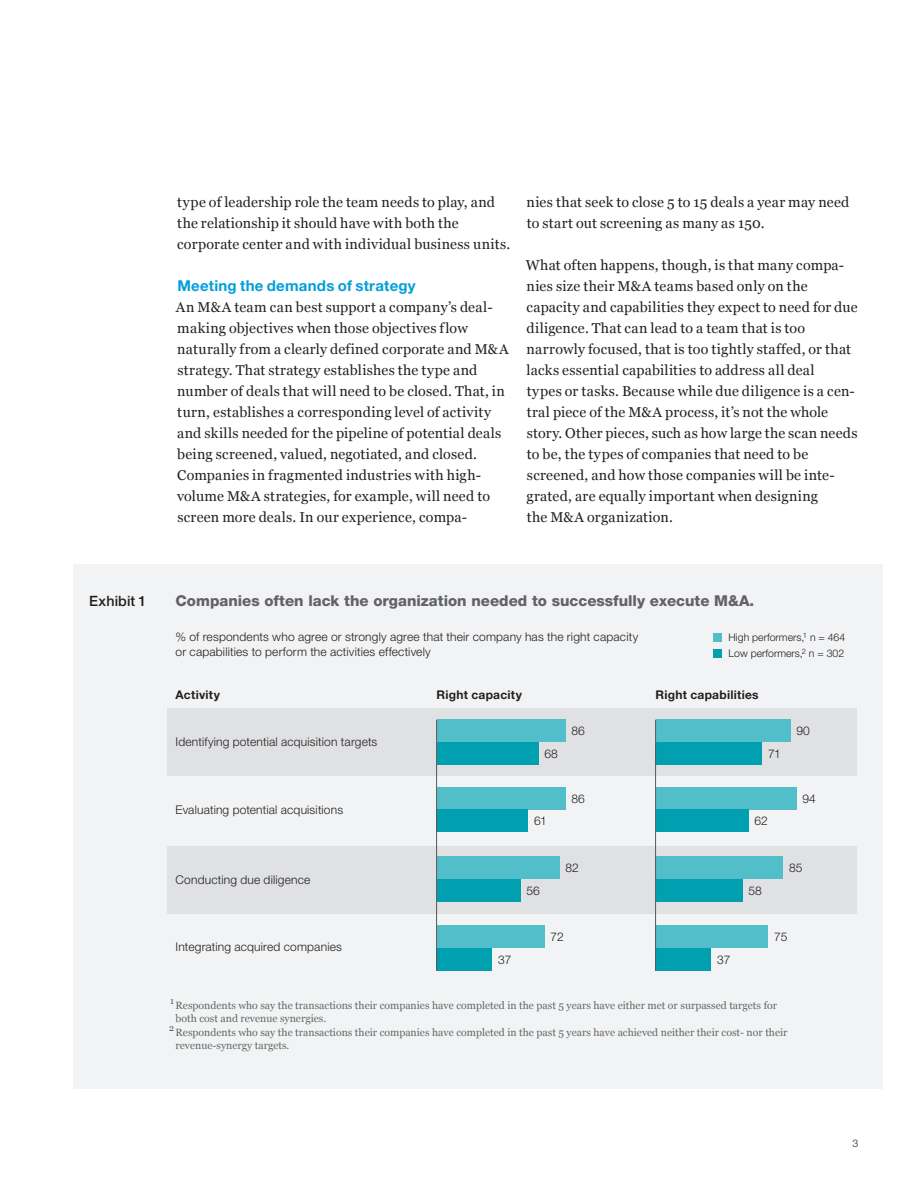
<style>
.page{position:relative;width:918px;height:1188px;background:#fff}
.page>*{position:absolute;margin:0;border:0;box-sizing:border-box;transform-origin:0 0}
.t1{font:800 15px "Helvetica Neue LT Std";color:#636366}
.t2{font:800 15px/21px "Helvetica Neue LT Std";color:#231f20}
.A-hed{font:700 15px "Helvetica Neue LT Std";letter-spacing:.015em;color:#009fda}
.Body_Georgia{font:14.25px/21px "Georgia";letter-spacing:.015em;color:#231f20}
.Exhibit_headers{font:500 14.25px "Helvetica Neue LT Std";letter-spacing:.01em;color:#231f20}
.t3{font:300 12px/15px "Helvetica Neue LT Std";letter-spacing:.015em;color:#231f20}
.t4{font:700 12px "Helvetica Neue LT Std";letter-spacing:.02em;color:#231f20}
.t5{font:10.5px "Georgia";color:#666}
.t6{font:300 10.5px/15.9px "Helvetica Neue LT Std";color:#231f20}
</style>
<div class="page">
<div style="left:73px;top:564px;width:810px;height:525px;background:#f2f3f4"></div>
<div style="left:167px;top:708px;width:690px;height:68px;background:#e0e1e3"></div>
<div style="left:167px;top:846px;width:690px;height:67px;background:#e0e1e3"></div>
<div style="left:437px;top:720px;width:129px;height:22px;background:#52bec9"></div>
<div style="left:437px;top:742px;width:102px;height:23px;background:#00a0b0"></div>
<div style="left:656px;top:720px;width:135px;height:22px;background:#52bec9"></div>
<div style="left:656px;top:742px;width:106px;height:23px;background:#00a0b0"></div>
<div style="left:437px;top:787px;width:129px;height:23px;background:#52bec9"></div>
<div style="left:437px;top:810px;width:91px;height:22px;background:#00a0b0"></div>
<div style="left:656px;top:787px;width:141px;height:23px;background:#52bec9"></div>
<div style="left:656px;top:810px;width:93px;height:22px;background:#00a0b0"></div>
<div style="left:437px;top:857px;width:123px;height:22px;background:#52bec9"></div>
<div style="left:437px;top:879px;width:84px;height:23px;background:#00a0b0"></div>
<div style="left:656px;top:857px;width:127px;height:22px;background:#52bec9"></div>
<div style="left:656px;top:879px;width:87px;height:23px;background:#00a0b0"></div>
<div style="left:437px;top:926px;width:108px;height:22px;background:#52bec9"></div>
<div style="left:437px;top:948px;width:55px;height:23px;background:#00a0b0"></div>
<div style="left:656px;top:926px;width:112px;height:22px;background:#52bec9"></div>
<div style="left:656px;top:948px;width:55px;height:23px;background:#00a0b0"></div>
<div style="left:713px;top:633px;width:9px;height:9px;background:#52bec9"></div>
<div style="left:713px;top:649px;width:9px;height:9px;background:#00a0b0"></div>
<hr style="left:436px;top:720px;width:1px;height:251px;background:#57585a">
<hr style="left:655px;top:720px;width:1px;height:251px;background:#57585a">
<p class="Body_Georgia" style="left:177px;top:191px;width:335px">type of leadership role the team needs to play, and the relationship it should have with both the corporate center and with individual business units.</p>
<h3 class="A-hed" style="left:177px;top:276px;width:240px">Meeting the demands of strategy</h3>
<p class="Body_Georgia" style="left:176px;top:296px;width:334px">An M&amp;A team can best support a company’s deal&shy;making objectives when those objectives flow naturally from a clearly defined corporate and M&amp;A strategy. That strategy establishes the type and number of deals that will need to be closed. That, in turn, establishes a corresponding level of activity and skills needed for the pipeline of potential deals being screened, valued, negotiated, and closed.<br>Companies in fragmented industries with high&shy;volume M&amp;A strategies, for example, will need to screen more deals. In our experience, compa-</p>
<p class="t2" style="left:176px;top:423px;width:143px">MoF60 2016<br>M&amp;A organizations<br>Exhibit 1 of 2</p>
<p class="Body_Georgia" style="left:527px;top:191px;width:324px">nies that seek to close 5 to 15 deals a year may need to start out screening as many as 150.</p>
<p class="Body_Georgia" style="left:526px;top:254px;width:333px">What often happens, though, is that many compa&shy;nies size their M&amp;A teams based only on the capacity and capabilities they expect to need for due diligence. That can lead to a team that is too narrowly focused, that is too tightly staffed, or that lacks essential capabilities to address all deal<br>types or tasks. Because while due diligence is a cen&shy;tral piece of the M&amp;A process, it’s not the whole story. Other pieces, such as how large the scan needs to be, the types of companies that need to be screened, and how those companies will be inte&shy;grated, are equally important when designing<br>the M&amp;A organization.</p>
<h6 class="Exhibit_headers" style="left:89px;top:592px;width:59px">Exhibit 1</h6>
<p class="t1" style="left:176px;top:591px;width:580px">Companies often lack the organization needed to successfully execute M&amp;A.</p>
<p class="t3" style="left:176px;top:629px;width:464px">% of respondents who agree or strongly agree that their company has the right capacity or capabilities to perform the activities effectively</p>
<p class="t6" style="left:729px;top:629px;width:118px">High performers,<sup>1</sup> n = 464<br>Low performers,<sup>2</sup> n = 302</p>
<p class="t4" style="left:176px;top:688px;width:46px">Activity</p>
<p class="t4" style="left:437px;top:688px;width:87px">Right capacity</p>
<p class="t4" style="left:656px;top:688px;width:105px">Right capabilities</p>
<p class="t3" style="left:176px;top:734px;width:203px">Identifying potential acquisition targets</p>
<p class="t3" style="left:176px;top:802px;width:169px">Evaluating potential acquisitions</p>
<p class="t3" style="left:545px;top:746px;width:15px">68</p>
<p class="t3" style="left:572px;top:723px;width:15px">86</p>
<p class="t3" style="left:534px;top:813px;width:14px">61</p>
<p class="t3" style="left:572px;top:791px;width:15px">86</p>
<p class="t3" style="left:768px;top:746px;width:14px">71</p>
<p class="t3" style="left:755px;top:813px;width:15px">62</p>
<p class="t3" style="left:797px;top:723px;width:15px">90</p>
<p class="t3" style="left:803px;top:791px;width:15px">94</p>
<p class="t3" style="left:176px;top:872px;width:136px">Conducting due diligence</p>
<p class="t3" style="left:527px;top:883px;width:15px">56</p>
<p class="t3" style="left:566px;top:860px;width:15px">82</p>
<p class="t3" style="left:749px;top:883px;width:15px">58</p>
<p class="t3" style="left:789px;top:860px;width:15px">85</p>
<p class="t3" style="left:176px;top:939px;width:168px">Integrating acquired companies</p>
<p class="t3" style="left:498px;top:952px;width:15px">37</p>
<p class="t3" style="left:551px;top:929px;width:15px">72</p>
<p class="t3" style="left:717px;top:952px;width:15px">37</p>
<p class="t3" style="left:774px;top:929px;width:15px">75</p>
<p class="t5" style="left:170px;top:997px;width:608px"><sup>1</sup> Respondents who say the transactions their companies have completed in the past 5 years have either met or surpassed targets for</p>
<p class="t5" style="left:176px;top:1011px;width:152px">both cost and revenue synergies.</p>
<p class="t5" style="left:169px;top:1024px;width:620px"><sup>2</sup> Respondents who say the transactions their companies have completed in the past 5 years have achieved neither their cost- nor their</p>
<p class="t5" style="left:176px;top:1038px;width:115px">revenue-synergy targets.</p>
<p class="t6" style="left:853px;top:1135px;width:7px">3</p>
</div>
